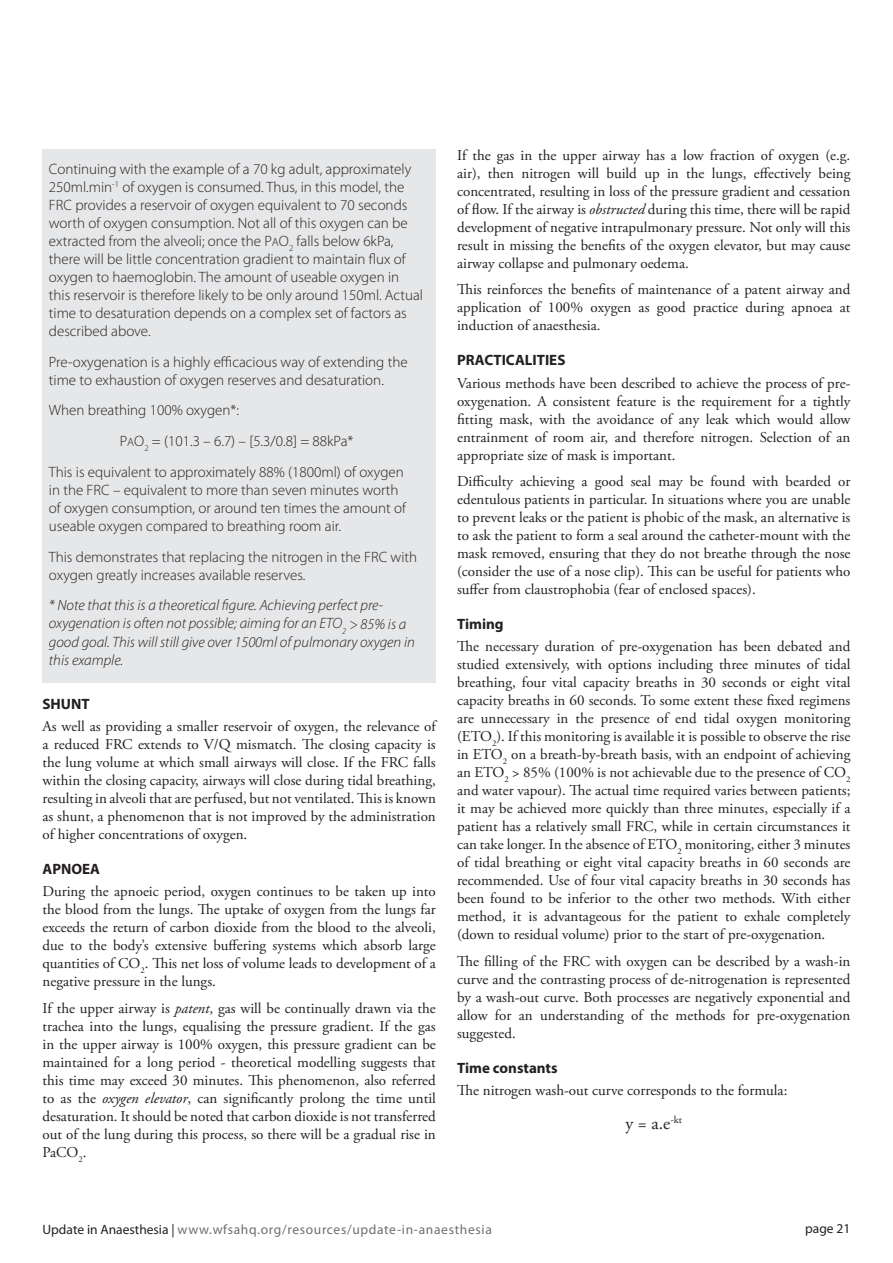
<style>
.page{position:relative;width:893px;height:1263px;background:#fff}
.page>*{position:absolute;margin:0;border:0;box-sizing:border-box;transform-origin:0 0}
.t1{font:18px "Adobe Garamond Pro";color:#231f20}
.t2{font:15px/18px "Adobe Garamond Pro";color:#231f20;text-align:justify}
.t3{font:300 15px/18px "Myriad Pro";color:#231f20}
.t4{font:italic 300 15px/18px "Myriad Pro";color:#231f20}
.t5{font:700 15px "Myriad Pro";color:#231f20}
.t6{font:13.5px "Myriad Pro";letter-spacing:.05em;color:#6d6e71}
.t7{font:13.5px "Myriad Pro";color:#231f20}
.s1{font-size:12px}
.s2{font-style:italic}
.s3{color:#231f20}
</style>
<div class="page">
<div style="left:43px;top:149px;width:393px;height:533px;background:#e6e7e8"></div>
<p class="t3" style="left:49px;top:160px;width:376px">Continuing with the example of a 70 kg adult, approximately 250ml.min<sup>-1</sup> of oxygen is consumed. Thus, in this model, the FRC provides a reservoir of oxygen equivalent to 70 seconds worth of oxygen consumption. Not all of this oxygen can be extracted from the alveoli; once the P<span class="s1">A</span>O<sub>2</sub> falls below 6kPa, there will be little concentration gradient to maintain flux of oxygen to haemoglobin. The amount of useable oxygen in this reservoir is therefore likely to be only around 150ml. Actual time to desaturation depends on a complex set of factors as described above.</p>
<p class="t3" style="left:49px;top:353px;width:360px">Pre-oxygenation is a highly efficacious way of extending the time to exhaustion of oxygen reserves and desaturation.</p>
<p class="t3" style="left:49px;top:401px;width:192px">When breathing 100% oxygen*:</p>
<p class="t3" style="left:120px;top:432px;width:235px">P<span class="s1">A</span>O<sub>2</sub> = (101.3 – 6.7) – [5.3/0.8] = 88kPa*</p>
<p class="t3" style="left:49px;top:463px;width:356px">This is equivalent to approximately 88% (1800ml) of oxygen</p>
<p class="t3" style="left:49px;top:481px;width:359px">in the FRC – equivalent to more than seven minutes worth of oxygen consumption, or around ten times the amount of useable oxygen compared to breathing room air.</p>
<p class="t3" style="left:49px;top:548px;width:370px">This demonstrates that replacing the nitrogen in the FRC with oxygen greatly increases available reserves.</p>
<p class="t4" style="left:49px;top:596px;width:367px">* Note that this is a theoretical figure. Achieving perfect pre&shy;oxygenation is often not possible; aiming for an ETO<sub>2</sub> &gt; 85% is a good goal. This will still give over 1500ml of pulmonary oxygen in this example.</p>
<p class="t5" style="left:43px;top:694px;width:49px">SHUNT</p>
<p class="t2" style="left:43px;top:718px;width:395px">As well as providing a smaller reservoir of oxygen, the relevance of a reduced FRC extends to V/Q mismatch. The closing capacity is the lung volume at which small airways will close. If the FRC falls within the closing capacity, airways will close during tidal breathing, resulting in alveoli that are perfused, but not ventilated. This is known as shunt, a phenomenon that is not improved by the administration of higher concentrations of oxygen.</p>
<p class="t5" style="left:43px;top:859px;width:59px">APNOEA</p>
<p class="t2" style="left:43px;top:883px;width:395px">During the apnoeic period, oxygen continues to be taken up into the blood from the lungs. The uptake of oxygen from the lungs far exceeds the return of carbon dioxide from the blood to the alveoli, due to the body’s extensive buffering systems which absorb large quantities of CO<sub>2</sub>. This net loss of volume leads to development of a negative pressure in the lungs.</p>
<p class="t2" style="left:43px;top:999px;width:395px">If the upper airway is <span class="s2">patent</span>, gas will be continually drawn via the trachea into the lungs, equalising the pressure gradient. If the gas in the upper airway is 100% oxygen, this pressure gradient can be maintained for a long period - theoretical modelling suggests that this time may exceed 30 minutes. This phenomenon, also referred to as the <span class="s2">oxygen elevator</span>, can significantly prolong the time until desaturation. It should be noted that carbon dioxide is not transferred out of the lung during this process, so there will be a gradual rise in PaCO<sub>2</sub>.</p>
<p class="t2" style="left:457px;top:146px;width:395px">If the gas in the upper airway has a low fraction of oxygen (e.g. air), then nitrogen will build up in the lungs, effectively being concentrated, resulting in loss of the pressure gradient and cessation of flow. If the airway is <span class="s2">obstructed</span> during this time, there will be rapid development of negative intrapulmonary pressure. Not only will this result in missing the benefits of the oxygen elevator, but may cause airway collapse and pulmonary oedema.</p>
<p class="t2" style="left:457px;top:281px;width:395px">This reinforces the benefits of maintenance of a patent airway and application of 100% oxygen as good practice during apnoea at induction of anaesthesia.</p>
<p class="t5" style="left:457px;top:350px;width:110px">PRACTICALITIES</p>
<p class="t2" style="left:457px;top:374px;width:395px">Various methods have been described to achieve the process of pre&shy;oxygenation. A consistent feature is the requirement for a tightly fitting mask, with the avoidance of any leak which would allow entrainment of room air, and therefore nitrogen. Selection of an appropriate size of mask is important.</p>
<p class="t2" style="left:457px;top:473px;width:395px">Difficulty achieving a good seal may be found with bearded or edentulous patients in particular. In situations where you are unable to prevent leaks or the patient is phobic of the mask, an alternative is to ask the patient to form a seal around the catheter-mount with the mask removed, ensuring that they do not breathe through the nose (consider the use of a nose clip). This can be useful for patients who suffer from claustrophobia (fear of enclosed spaces).</p>
<p class="t5" style="left:457px;top:614px;width:48px">Timing</p>
<p class="t2" style="left:457px;top:638px;width:395px">The necessary duration of pre-oxygenation has been debated and studied extensively, with options including three minutes of tidal breathing, four vital capacity breaths in 30 seconds or eight vital capacity breaths in 60 seconds. To some extent these fixed regimens are unnecessary in the presence of end tidal oxygen monitoring (ETO<sub>2</sub>). If this monitoring is available it is possible to observe the rise in ETO<sub>2</sub> on a breath-by-breath basis, with an endpoint of achieving an ETO<sub>2</sub> &gt; 85% (100% is not achievable due to the presence of CO<sub>2 </sub>and water vapour). The actual time required varies between patients; it may be achieved more quickly than three minutes, especially if a patient has a relatively small FRC, while in certain circumstances it can take longer. In the absence of ETO<sub>2</sub> monitoring, either 3 minutes of tidal breathing or eight vital capacity breaths in 60 seconds are recommended. Use of four vital capacity breaths in 30 seconds has been found to be inferior to the other two methods. With either method, it is advantageous for the patient to exhale completely (down to residual volume) prior to the start of pre-oxygenation.</p>
<p class="t2" style="left:457px;top:953px;width:395px">The filling of the FRC with oxygen can be described by a wash-in curve and the contrasting process of de-nitrogenation is represented by a wash-out curve. Both processes are negatively exponential and allow for an understanding of the methods for pre-oxygenation suggested.</p>
<p class="t5" style="left:457px;top:1058px;width:102px">Time constants</p>
<p class="t2" style="left:457px;top:1082px;width:332px">The nitrogen wash-out curve corresponds to the formula:</p>
<p class="t1" style="left:626px;top:1113px;width:58px">y = a.e<sup>-kt</sup></p>
<p class="t6" style="left:43px;top:1221px;width:451px"><span class="s3">Update in Anaesthesia |</span> www.wfsahq.org/resources/update-in-anaesthesia</p>
<p class="t7" style="left:805px;top:1220px;width:47px">page 21</p>
</div>
